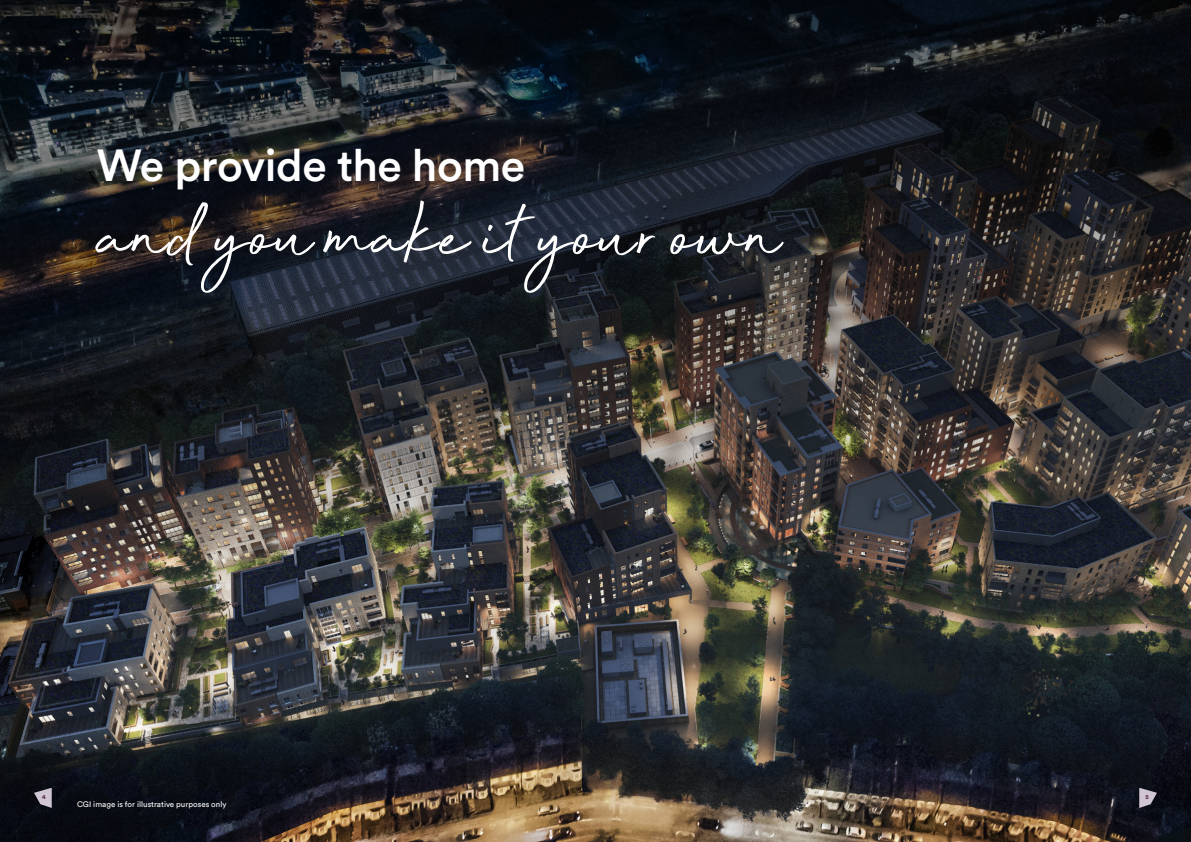
<style>
.page{position:relative;width:1191px;height:842px;background:#fff}
.page>*{position:absolute;margin:0;border:0;box-sizing:border-box;transform-origin:0 0}
.t1{font:97.9px "Beyond Infinity";letter-spacing:.015em;color:#fff}
.t2{font:500 44.5px "Circular Std";letter-spacing:-.01em;color:#fff}
.t3{font:8px "Circular Std";color:#fff}
.t4{font:700 6px "Circular Std";color:#481d3f}
</style>
<div class="page">
<img style="left:0;top:669px;width:1191px;height:173px">
<img style="left:0;top:0;width:1191px;height:669px">
<svg style="left:34px;top:788px;width:18px;height:20px"></svg>
<svg style="left:1139px;top:788px;width:18px;height:20px"></svg>
<h2 class="t2" style="left:97px;top:138px;width:430px">We provide the home</h2>
<h1 class="t1" style="left:97px;top:185px;width:684px">and you make it your own</h1>
<p class="t4" style="left:42px;top:793px;width:5px">4</p>
<p class="t4" style="left:1145px;top:793px;width:5px">5</p>
<p class="t3" style="left:77px;top:800px;width:151px">CGI image is for illustrative purposes only</p>
</div>
